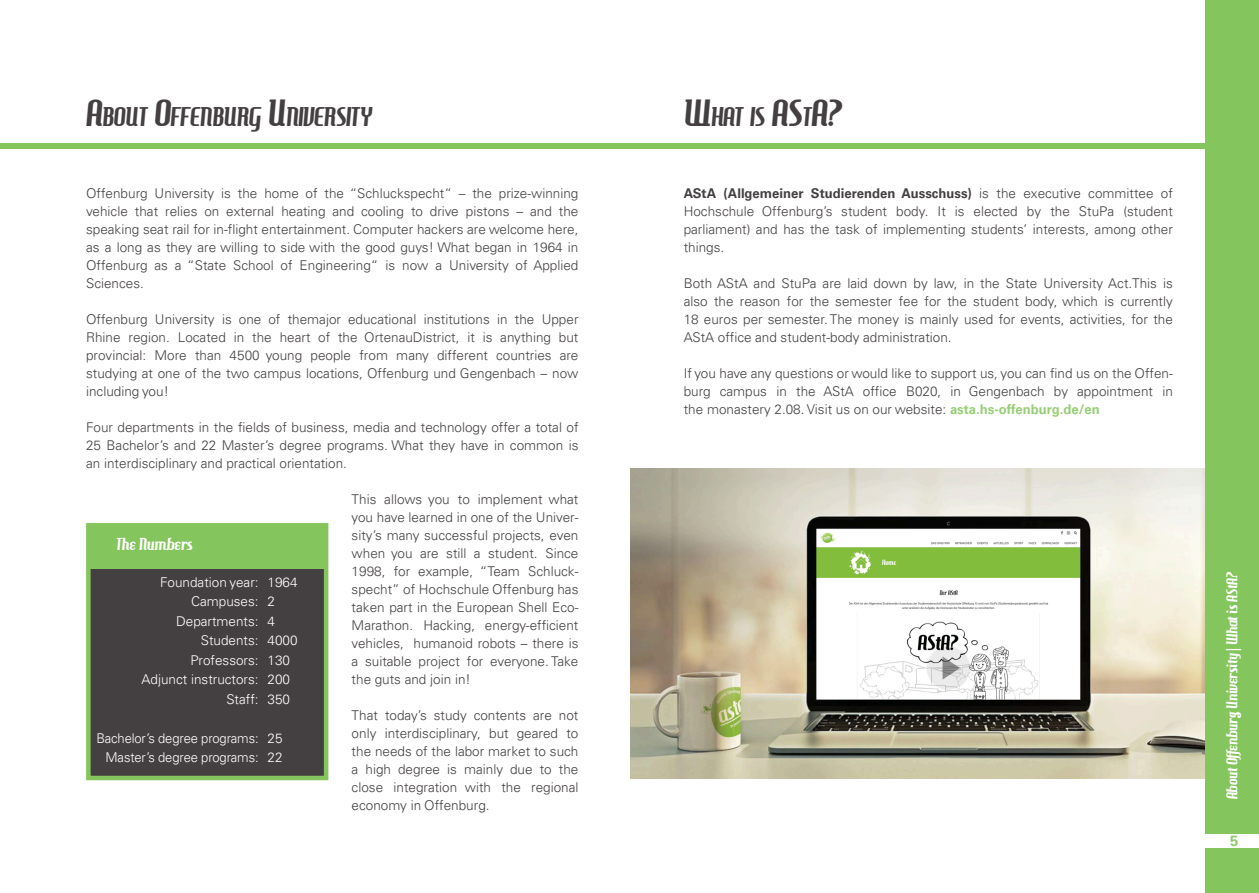
<style>
.page{position:relative;width:1259px;height:893px;background:#fff}
.page>*{position:absolute;margin:0;border:0;box-sizing:border-box;transform-origin:0 0}
.t1{font:25.65px "Hamburger Heaven";color:#444041}
.t2{font:16.5px "Hamburger Heaven";color:#fff}
.t3{font:15px "Hamburger Heaven";color:#fff}
.t4{font:700 15px "Univers";color:#91cb6d}
.t5{font:300 13.5px/18px "Univers";color:#444041;text-align:justify}
.t6{font:300 13.5px/19.5px "Univers";color:#fff}
.t7{font:300 13.5px/19.5px "Univers";color:#fff;text-align:right;scale:.96 1}
.s1{font-size:36px}
.s2{font-weight:700}
.s3{font-weight:700;color:#97ce75}
</style>
<div class="page">
<div style="left:1204px;top:0;width:55px;height:893px;background:#84c55d"></div>
<div style="left:0;top:144px;width:1259px;height:5px;background:#84c55d"></div>
<div style="left:1201px;top:834px;width:58px;height:14px;background:#fff"></div>
<img style="left:630px;top:469px;width:574px;height:309px">
<div style="left:86px;top:523px;width:242px;height:257px;background:#444041;border:4px solid #84c55d"></div>
<div style="left:89px;top:525px;width:237px;height:44px;background:#84c55d"></div>
<h1 class="t1" style="left:86px;top:102px;width:287px"><span class="s1">A</span>BOUT <span class="s1">O</span>FFENBURG <span class="s1">U</span>NIVERSITY</h1>
<h1 class="t1" style="left:683px;top:102px;width:159px"><span class="s1">W</span>HAT IS <span class="s1">AS</span>T<span class="s1">A?</span></h1>
<p class="t5" style="left:86px;top:185px;width:494px">Offenburg University is the home of the “Schluckspecht“ – the prize-winning vehicle that relies on external heating and cooling to drive pistons – and the speaking seat rail for in-flight entertainment. Computer hackers are welcome here, as a long as they are willing to side with the good guys! What began in 1964 in Offenburg as a “State School of Engineering“ is now a University of Applied Sciences.</p>
<p class="t5" style="left:86px;top:311px;width:494px">Offenburg University is one of themajor educational institutions in the Upper Rhine region. Located in the heart of the OrtenauDistrict, it is anything but provincial: More than 4500 young people from many different countries are studying at one of the two campus locations, Offenburg und Gengenbach – now including you!</p>
<p class="t5" style="left:86px;top:419px;width:494px">Four departments in the fields of business, media and technology offer a total of 25 Bachelor’s and 22 Master’s degree programs. What they have in common is an interdisciplinary and practical orientation.</p>
<p class="t5" style="left:352px;top:491px;width:228px">This allows you to implement what you have learned in one of the Univer&shy;sity’s many successful projects, even when you are still a student. Since 1998, for example, “Team Schluck&shy;specht” of Hochschule Offenburg has taken part in the European Shell Eco-Marathon. Hacking, energy-efficient vehicles, humanoid robots – there is a suitable project for everyone. Take the guts and join in!</p>
<p class="t5" style="left:352px;top:707px;width:228px">That today’s study contents are not only interdisciplinary, but geared to the needs of the labor market to such a high degree is mainly due to the close integration with the regional economy in Offenburg.</p>
<p class="t2" style="left:116px;top:534px;width:79px">The Numbers</p>
<p class="t6" style="left:142px;top:574px;width:119px;text-align:right">Foundation year:<br>Campuses:<br>Departments:<br>Students:<br>Professors:<br>Adjunct instructors:<br>Staff:</p>
<p class="t7" style="left:96px;top:730px;width:170px">Bachelor’s degree programs:<br>Master’s degree programs:</p>
<p class="t6" style="left:267px;top:574px;width:32px">1964<br>2<br>4<br>4000<br>130<br>200<br>350</p>
<p class="t6" style="left:267px;top:730px;width:17px">25<br>22</p>
<p class="t5" style="left:684px;top:185px;width:491px"><span class="s2">AStA (Allgemeiner Studierenden Ausschuss)</span> is the executive committee of Hochschule Offenburg’s student body. It is elected by the StuPa (student parliament) and has the task of implementing students’ interests, among other things.</p>
<p class="t5" style="left:684px;top:275px;width:491px">Both AStA and StuPa are laid down by law, in the State University Act.This is also the reason for the semester fee for the student body, which is currently 18 euros per semester. The money is mainly used for events, activities, for the AStA office and student-body administration.</p>
<p class="t5" style="left:684px;top:365px;width:491px">If you have any questions or would like to support us, you can find us on the Offen&shy;burg campus in the AStA office B020, in Gengenbach by appointment in the monastery 2.08. Visit us on our website: <span class="s3">asta.hs-offenburg.de/en</span></p>
<p class="t3" style="left:1223px;top:799px;width:229px;rotate:-90deg">About Offenburg University | What is AStA?</p>
<p class="t4" style="left:1230px;top:835px;width:10px">5</p>
</div>
